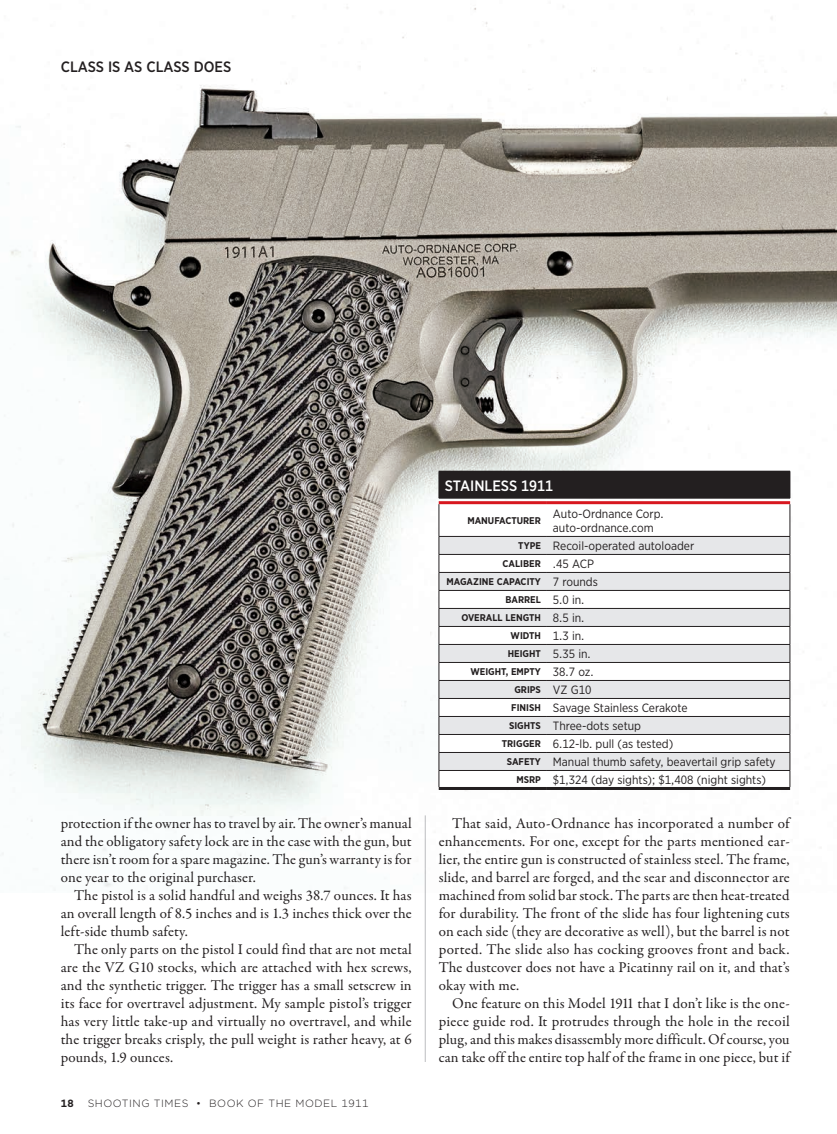
<style>
.page{position:relative;width:837px;height:1134px;background:#fff}
.page>*{position:absolute;margin:0;border:0;box-sizing:border-box;transform-origin:0 0}
.t1{font:15px/18px "Garamond Premr Pro";letter-spacing:.01em;color:#231f20;text-align:justify}
.t2{font:500 15px "Gotham Narrow";color:#231f20}
.t3{font:500 15px "Gotham Narrow";color:#fff}
.t4{font:12px/13.5px "Gotham Narrow";color:#231f20}
.t5{font:300 10.5px "Gotham";letter-spacing:.05em;color:#231f20}
.t6{font:700 10.5px "Gotham";color:#231f20}
.t7{font:700 9.75px/18px "Gotham Narrow";color:#231f20;text-align:right}
.s1{font-weight:700;font-size:9.75px}
.s2{font-weight:400;font-size:12px}
</style>
<div class="page">
<hr style="left:425px;top:815px;width:1px;height:247px;background:#bcbdc0">
<img style="left:0;top:6px;width:837px;height:887px">
<div style="left:439px;top:471px;width:351px;height:27px;background:#231f20"></div>
<svg style="left:440px;top:504px;width:350px;height:283px"></svg>
<svg style="left:440px;top:537px;width:350px;height:233px;fill:#e6e7e9"></svg>
<svg style="left:790px;top:471px;width:1px;height:27px"></svg>
<hr style="left:439px;top:498px;width:108px;height:1px;background:#231f20">
<hr style="left:547px;top:498px;width:243px;height:1px;background:#231f20">
<hr style="left:439px;top:504px;width:1px;height:32px;background:#231f20">
<hr style="left:790px;top:504px;width:1px;height:32px;background:#231f20">
<hr style="left:439px;top:536px;width:108px;height:1px;background:#231f20">
<hr style="left:547px;top:536px;width:243px;height:1px;background:#231f20">
<hr style="left:439px;top:554px;width:108px;height:1px;background:#231f20">
<hr style="left:547px;top:554px;width:243px;height:1px;background:#231f20">
<hr style="left:439px;top:572px;width:108px;height:1px;background:#231f20">
<hr style="left:547px;top:572px;width:243px;height:1px;background:#231f20">
<hr style="left:439px;top:590px;width:108px;height:1px;background:#231f20">
<hr style="left:547px;top:590px;width:243px;height:1px;background:#231f20">
<hr style="left:439px;top:608px;width:108px;height:1px;background:#231f20">
<hr style="left:547px;top:608px;width:243px;height:1px;background:#231f20">
<hr style="left:439px;top:626px;width:108px;height:1px;background:#231f20">
<hr style="left:547px;top:626px;width:243px;height:1px;background:#231f20">
<hr style="left:439px;top:644px;width:108px;height:1px;background:#231f20">
<hr style="left:547px;top:644px;width:243px;height:1px;background:#231f20">
<hr style="left:439px;top:662px;width:108px;height:1px;background:#231f20">
<hr style="left:547px;top:662px;width:243px;height:1px;background:#231f20">
<hr style="left:439px;top:680px;width:108px;height:1px;background:#231f20">
<hr style="left:547px;top:680px;width:243px;height:1px;background:#231f20">
<hr style="left:439px;top:698px;width:108px;height:1px;background:#231f20">
<hr style="left:547px;top:698px;width:243px;height:1px;background:#231f20">
<hr style="left:439px;top:716px;width:108px;height:1px;background:#231f20">
<hr style="left:547px;top:716px;width:243px;height:1px;background:#231f20">
<hr style="left:439px;top:734px;width:108px;height:1px;background:#231f20">
<hr style="left:547px;top:734px;width:243px;height:1px;background:#231f20">
<hr style="left:439px;top:752px;width:108px;height:1px;background:#231f20">
<hr style="left:547px;top:752px;width:243px;height:1px;background:#231f20">
<hr style="left:439px;top:770px;width:108px;height:1px;background:#231f20">
<svg style="left:439px;top:537px;width:1px;height:250px"></svg>
<hr style="left:547px;top:770px;width:243px;height:1px;background:#231f20">
<svg style="left:790px;top:537px;width:1px;height:250px"></svg>
<hr style="left:439px;top:501px;width:108px;height:3px;background:#d7171f">
<hr style="left:547px;top:501px;width:243px;height:3px;background:#d7171f">
<hr style="left:439px;top:787px;width:108px;height:3px;background:#231f20">
<hr style="left:547px;top:787px;width:243px;height:3px;background:#231f20">
<p class="t2" style="left:61px;top:57px;width:172px">CLASS IS AS CLASS DOES</p>
<p class="t1" style="left:61px;top:815px;width:353px">protection if the owner has to travel by air. The owner’s manual and the obligatory safety lock are in the case with the gun, but there isn’t room for a spare magazine. The gun’s warranty is for one year to the original purchaser.</p>
<p class="t1" style="left:61px;top:887px;width:353px;text-indent:14px">The pistol is a solid handful and weighs 38.7 ounces. It has an overall length of 8.5 inches and is 1.3 inches thick over the left-side thumb safety.</p>
<p class="t1" style="left:61px;top:941px;width:353px;text-indent:14px">The only parts on the pistol I could find that are not metal are the VZ G10 stocks, which are attached with hex screws, and the synthetic trigger. The trigger has a small setscrew in its face for overtravel adjustment. My sample pistol’s trigger has very little take-up and virtually no overtravel, and while the trigger breaks crisply, the pull weight is rather heavy, at 6 pounds, 1.9 ounces.</p>
<p class="t6" style="left:61px;top:1096px;width:15px">18</p>
<p class="t5" style="left:88px;top:1097px;width:282px">SHOOTING TIMES • BOOK OF THE MODEL 1911</p>
<p class="t3" style="left:445px;top:476px;width:110px">STAINLESS 1911</p>
<p class="t7" style="left:467px;top:512px;width:75px">MANUFACTURER</p>
<p class="t4" style="left:553px;top:507px;width:112px">Auto-Ordnance Corp. auto-ordnance.com</p>
<p class="t4" style="left:518px;top:539px;width:177px"><span class="s1">TYPE</span> Recoil-operated autoloader</p>
<p class="t7" style="left:503px;top:555px;width:93px">CALIBER <span class="s2">.45 ACP</span></p>
<p class="t7" style="left:446px;top:573px;width:153px">MAGAZINE CAPACITY <span class="s2">7 rounds</span></p>
<p class="t7" style="left:505px;top:591px;width:81px">BARREL <span class="s2">5.0 in.</span></p>
<p class="t7" style="left:461px;top:609px;width:125px">OVERALL LENGTH <span class="s2">8.5 in.</span></p>
<p class="t4" style="left:508px;top:627px;width:85px;line-height:18px"><span class="s1">WIDTH</span> 1.3 in.<br><span class="s1">HEIGHT</span> 5.35 in.</p>
<p class="t7" style="left:470px;top:663px;width:125px">WEIGHT, EMPTY <span class="s2">38.7 oz.<br></span>GRIPS <span class="s2">VZ G10</span></p>
<p class="t4" style="left:511px;top:701px;width:178px"><span class="s1">FINISH</span> Savage Stainless Cerakote</p>
<p class="t4" style="left:509px;top:719px;width:134px"><span class="s1">SIGHTS</span> Three-dots setup</p>
<p class="t4" style="left:502px;top:737px;width:173px"><span class="s1">TRIGGER</span> 6.12-lb. pull (as tested)</p>
<p class="t4" style="left:507px;top:755px;width:271px"><span class="s1">SAFETY</span> Manual thumb safety, beavertail grip safety</p>
<p class="t4" style="left:516px;top:772px;width:251px"><span class="s1">MSRP</span> $1,324 (day sights); $1,408 (night sights)</p>
<p class="t1" style="left:439px;top:815px;width:353px;text-indent:14px">That said, Auto-Ordnance has incorporated a number of enhancements. For one, except for the parts mentioned ear&shy;lier, the entire gun is constructed of stainless steel. The frame, slide, and barrel are forged, and the sear and disconnector are machined from solid bar stock. The parts are then heat-treated for durability. The front of the slide has four lightening cuts on each side (they are decorative as well), but the barrel is not ported. The slide also has cocking grooves front and back.<br>The dustcover does not have a Picatinny rail on it, and that’s okay with me.</p>
<p class="t1" style="left:439px;top:995px;width:353px;text-indent:14px">One feature on this Model 1911 that I don’t like is the one&shy;piece guide rod. It protrudes through the hole in the recoil plug, and this makes disassembly more difficult. Of course, you can take off the entire top half of the frame in one piece, but if</p>
</div>
